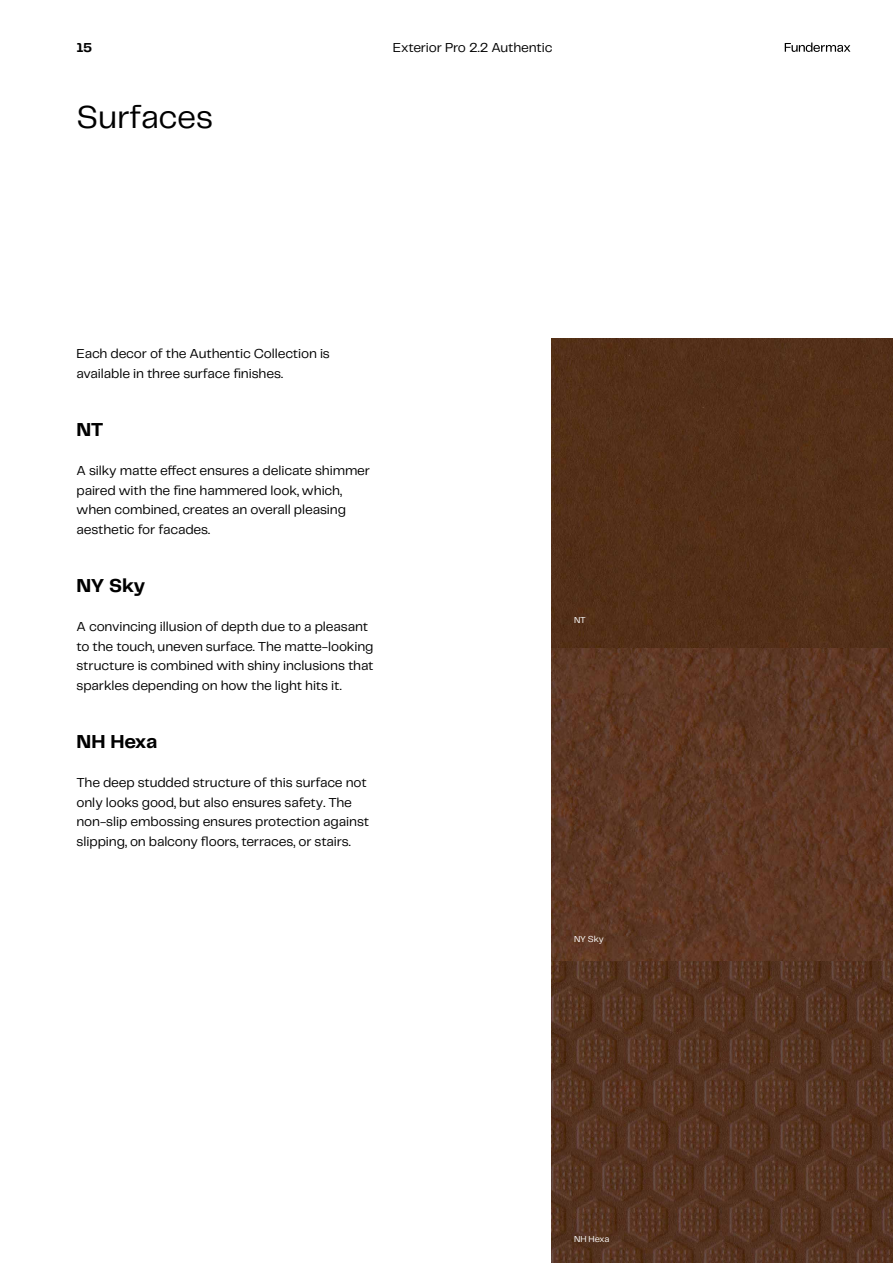
<style>
.page{position:relative;width:893px;height:1263px;background:#fff}
.page>*{position:absolute;margin:0;border:0;box-sizing:border-box;transform-origin:0 0}
.t1{font:33px "Telegraf";letter-spacing:-.01em;color:#000}
.t2{font:700 19.5px "Telegraf";letter-spacing:-.01em;color:#000}
.t3{font:13.5px/19.5px "Telegraf";letter-spacing:-.01em;color:#000}
.t4{font:700 13.5px "Telegraf";color:#000}
.t5{font:9px "Telegraf";letter-spacing:-.01em;color:#fff}
</style>
<div class="page">
<div style="left:551px;top:339px;width:342px;height:310px;background:#532f18"></div>
<img style="left:551px;top:649px;width:342px;height:614px">
<svg style="left:785px;top:43px;width:65px;height:9px"></svg>
<p class="t4" style="left:77px;top:38px;width:17px">15</p>
<p class="t3" style="left:393px;top:37px;width:161px">Exterior Pro 2.2 Authentic</p>
<h1 class="t1" style="left:77px;top:94px;width:138px">Surfaces</h1>
<p class="t3" style="left:77px;top:343px;width:255px">Each decor of the Authentic Collection is available in three surface finishes.</p>
<h2 class="t2" style="left:77px;top:416px;width:29px">NT</h2>
<p class="t3" style="left:77px;top:460px;width:295px">A silky matte effect ensures a delicate shimmer paired with the fine hammered look, which, when combined, creates an overall pleasing aesthetic for facades.</p>
<h2 class="t2" style="left:77px;top:572px;width:70px">NY Sky</h2>
<p class="t3" style="left:77px;top:616px;width:299px">A convincing illusion of depth due to a pleasant to the touch, uneven surface. The matte-looking structure is combined with shiny inclusions that sparkles depending on how the light hits it.</p>
<h2 class="t2" style="left:77px;top:728px;width:83px">NH Hexa</h2>
<p class="t3" style="left:77px;top:772px;width:294px">The deep studded structure of this surface not only looks good, but also ensures safety. The non-slip embossing ensures protection against slipping, on balcony floors, terraces, or stairs.</p>
<p class="t5" style="left:574px;top:614px;width:13px">NT</p>
<p class="t5" style="left:574px;top:933px;width:31px">NY Sky</p>
<p class="t5" style="left:574px;top:1233px;width:37px">NH Hexa</p>
</div>
